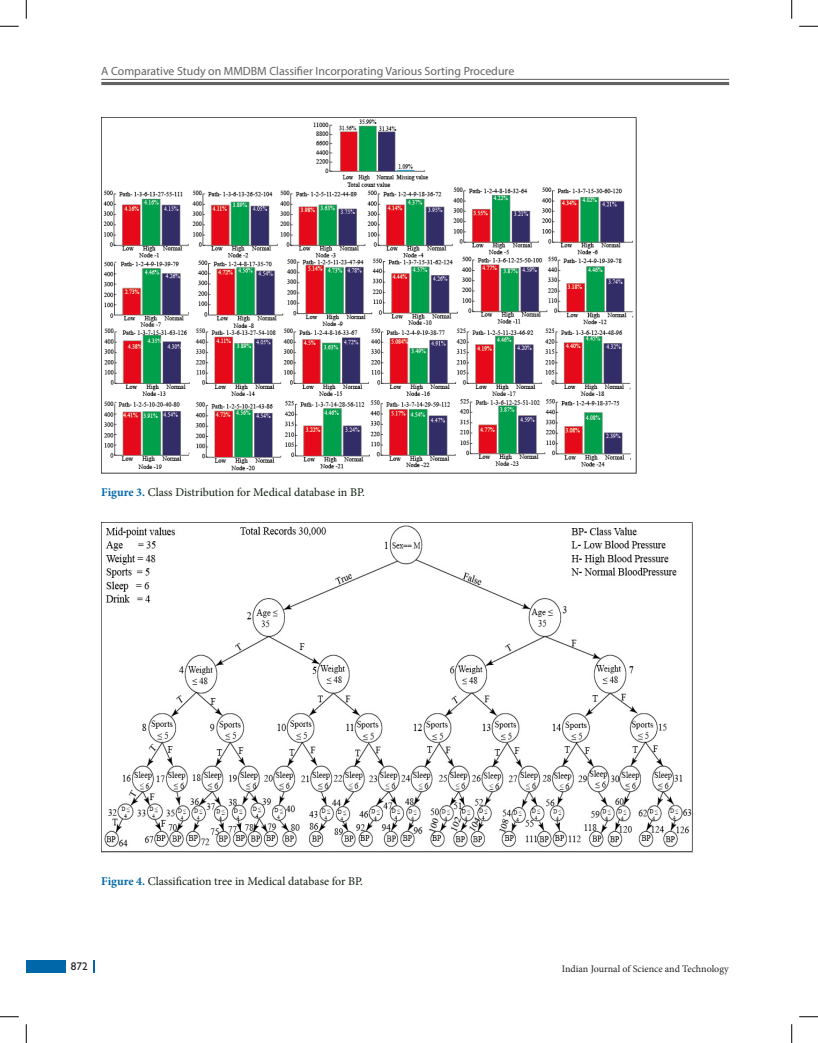
<style>
.page{position:relative;width:818px;height:1043px;background:#fff}
.page>*{position:absolute;margin:0;border:0;box-sizing:border-box;transform-origin:0 0}
.t1{font:11.88px "Minion Pro";color:#132112}
.t2{font:11.88px "Myriad Pro";color:#636366}
.t3{font:11.25px "Gill Sans";color:#231f20}
.t4{font:10px "Minion Pro";color:#231f20}
.s1{font-weight:700;color:#0068a9}
</style>
<div class="page">
<hr style="left:101px;top:79px;width:628px;height:1px;background:#636366">
<hr style="left:101px;top:82px;width:628px;height:3px;background:#636366">
<div style="left:26px;top:960px;width:39px;height:12px;background:#0068a9"></div>
<svg style="left:94px;top:960px;width:1px;height:12px"></svg>
<img style="left:101px;top:118px;width:535px;height:356px">
<img style="left:101px;top:522px;width:591px;height:330px">
<svg style="left:0;top:25px;width:19px;height:2px"></svg>
<svg style="left:799px;top:25px;width:19px;height:2px"></svg>
<svg style="left:0;top:1016px;width:19px;height:1px"></svg>
<svg style="left:799px;top:1016px;width:19px;height:1px"></svg>
<svg style="left:25px;top:0;width:2px;height:19px"></svg>
<svg style="left:25px;top:1024px;width:2px;height:18px"></svg>
<svg style="left:791px;top:0;width:1px;height:19px"></svg>
<svg style="left:791px;top:1024px;width:1px;height:18px"></svg>
<p class="t2" style="left:101px;top:64px;width:414px">A Comparative Study on MMDBM Classifier Incorporating Various Sorting Procedure</p>
<p class="t1" style="left:101px;top:484px;width:265px"><span class="s1">Figure 3.</span> Class Distribution for Medical database in BP.</p>
<p class="t1" style="left:101px;top:873px;width:263px"><span class="s1">Figure 4.</span> Classification tree in Medical database for BP.</p>
<p class="t3" style="left:71px;top:959px;width:18px">872</p>
<p class="t4" style="left:562px;top:962px;width:168px">Indian Journal of Science and Technology</p>
</div>
